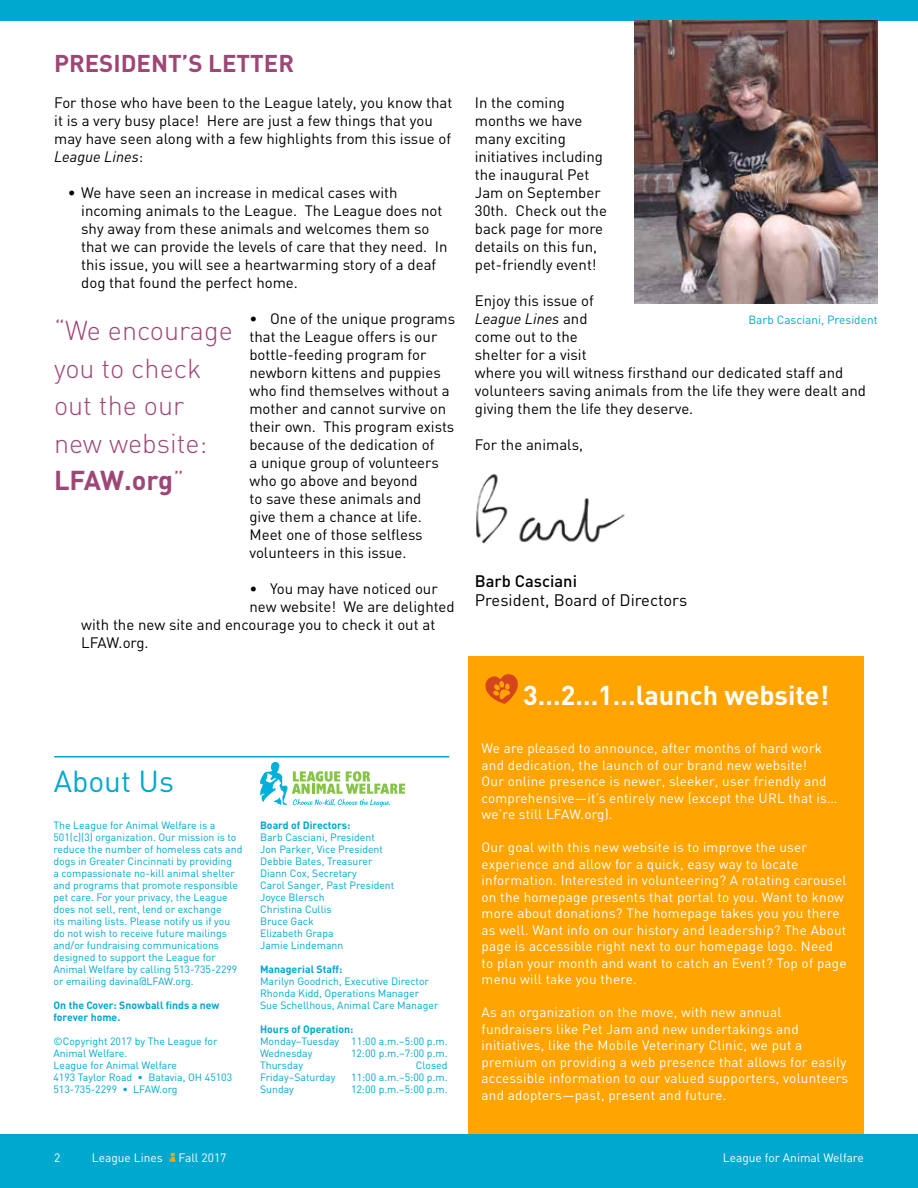
<style>
.page{position:relative;width:918px;height:1188px;background:#fff}
.page>*{position:absolute;margin:0;border:0;box-sizing:border-box;transform-origin:0 0}
.t1{font:30px "DIN";color:#00a7ce}
.t2{font:300 27px/37.5px "DIN";color:#9e4777}
.t3{font:700 27px "DIN";color:#fff}
.t4{font:700 24px "DIN";color:#9e4777}
.t5{font:16.5px "DIN";color:#000}
.t6{font:500 16.5px "DIN";color:#000}
.t7{font:15px/18px "DIN";color:#000}
.t8{font:italic 15px "DINOT";color:#000}
.t9{font:13.5px/16.5px "DIN";letter-spacing:.015em;color:#fff}
.t10{font:12px "DIN";color:#fff}
.t11{font:11.85px "DIN";color:#00a7ce}
.t12{font:10.5px/12px "DIN";color:#00a7ce}
.t13{font:700 10.5px/12px "DIN";color:#00a7ce}
.s1{font-family:"DIN";font-style:normal}
.s2{font-weight:700}
</style>
<div class="page">
<div style="left:0;top:1134px;width:918px;height:54px;background:#00a7ce"></div>
<div style="left:0;top:0;width:918px;height:21px;background:#00a7ce"></div>
<img style="left:634px;top:20px;width:244px;height:283px">
<svg style="left:169px;top:1153px;width:7px;height:9px"></svg>
<svg style="left:260px;top:762px;width:145px;height:45px"></svg>
<hr style="left:54px;top:756px;width:395px;height:2px;background:#00a7ce">
<div style="left:468px;top:657px;width:396px;height:477px;background:#ffa400"></div>
<svg style="left:485px;top:674px;width:33px;height:30px"></svg>
<img style="left:476px;top:474px;width:149px;height:70px">
<h3 class="t4" style="left:54px;top:48px;width:242px">PRESIDENT’S LETTER</h3>
<p class="t7" style="left:54px;top:93px;width:400px">For those who have been to the League lately, you know that it is a very busy place! Here are just a few things that you may have seen along with a few highlights from this issue of</p>
<p class="t8" style="left:54px;top:147px;width:90px">League Lines<span class="s1">:</span></p>
<p class="t7" style="left:81px;top:183px;width:368px;text-indent:-14px">• We have seen an increase in medical cases with incoming animals to the League. The League does not shy away from these animals and welcomes them so that we can provide the levels of care that they need. In this issue, you will see a heartwarming story of a deaf dog that found the perfect home.</p>
<p class="t7" style="left:249px;top:309px;width:207px">• One of the unique programs that the League offers is our bottle-feeding program for newborn kittens and puppies who find themselves without a mother and cannot survive on their own. This program exists because of the dedication of<br>a unique group of volunteers who go above and beyond<br>to save these animals and<br>give them a chance at life.<br>Meet one of those selfless volunteers in this issue.</p>
<p class="t7" style="left:249px;top:579px;width:190px">• You may have noticed our</p>
<p class="t7" style="left:249px;top:597px;width:207px">new website! We are delighted</p>
<p class="t7" style="left:81px;top:615px;width:356px">with the new site and encourage you to check it out at</p>
<p class="t7" style="left:81px;top:633px;width:69px">LFAW.org.</p>
<h2 class="t2" style="left:54px;top:312px;width:180px">“We encourage you to check out the our new website:<br><span class="s2">LFAW.org</span>”</h2>
<h1 class="t1" style="left:54px;top:762px;width:122px">About Us</h1>
<p class="t12" style="left:53px;top:819px;width:190px">The League for Animal Welfare is a 501(c)(3) organization. Our mission is to reduce the number of homeless cats and dogs in Greater Cincinnati by providing<br>a compassionate no-kill animal shelter and programs that promote responsible pet care. For your privacy, the League does not sell, rent, lend or exchange<br>its mailing lists. Please notify us if you do not wish to receive future mailings and/or fundraising communications designed to support the League for Animal Welfare by calling 513-735-2299 or emailing davina@LFAW.org.</p>
<p class="t13" style="left:53px;top:998px;width:168px">On the Cover: Snowball finds a new forever home.</p>
<p class="t12" style="left:53px;top:1035px;width:180px">©Copyright 2017 by The League for<br>Animal Welfare.<br>League for Animal Welfare<br>4193 Taylor Road • Batavia, OH 45103<br>513-735-2299 • LFAW.org</p>
<p class="t13" style="left:260px;top:819px;width:92px">Board of Directors:</p>
<p class="t12" style="left:260px;top:831px;width:136px">Barb Casciani, President<br>Jon Parker, Vice President<br>Debbie Bates, Treasurer<br>Diann Cox, Secretary<br>Carol Sanger, Past President<br>Joyce Blersch<br>Christina Cullis<br>Bruce Gack<br>Elizabeth Grapa<br>Jamie Lindemann</p>
<p class="t13" style="left:260px;top:963px;width:84px">Managerial Staff:</p>
<p class="t12" style="left:260px;top:975px;width:180px">Marilyn Goodrich, Executive Director<br>Rhonda Kidd, Operations Manager<br>Sue Schellhous, Animal Care Manager</p>
<p class="t13" style="left:260px;top:1023px;width:95px">Hours of Operation:</p>
<p class="t12" style="left:260px;top:1035px;width:189px">Monday–Tuesday 11:00 a.m.–5:00 p.m.<br>Wednesday</p>
<p class="t12" style="left:351px;top:1047px;width:98px">12:00 p.m.–7:00 p.m.</p>
<p class="t12" style="left:260px;top:1059px;width:45px">Thursday</p>
<p class="t12" style="left:416px;top:1059px;width:33px">Closed</p>
<p class="t12" style="left:260px;top:1071px;width:77px">Friday–Saturday</p>
<p class="t12" style="left:351px;top:1071px;width:98px">11:00 a.m.–5:00 p.m.</p>
<p class="t12" style="left:260px;top:1083px;width:35px">Sunday</p>
<p class="t12" style="left:351px;top:1083px;width:98px">12:00 p.m.–5:00 p.m.</p>
<p class="t7" style="left:475px;top:93px;width:134px">In the coming months we have many exciting initiatives including the inaugural Pet<br>Jam on September<br>30th. Check out the back page for more details on this fun, pet-friendly event!</p>
<p class="t7" style="left:475px;top:291px;width:121px">Enjoy this issue of</p>
<p class="t8" style="left:475px;top:309px;width:114px">League Lines <span class="s1">and</span></p>
<p class="t7" style="left:475px;top:327px;width:393px">come out to the<br>shelter for a visit<br>where you will witness firsthand our dedicated staff and volunteers saving animals from the life they were dealt and giving them the life they deserve.</p>
<p class="t7" style="left:475px;top:435px;width:110px">For the animals,</p>
<p class="t11" style="left:748px;top:312px;width:131px">Barb Casciani, President</p>
<p class="t6" style="left:475px;top:570px;width:104px">Barb Casciani</p>
<p class="t5" style="left:475px;top:590px;width:214px">President, Board of Directors</p>
<h2 class="t3" style="left:523px;top:678px;width:307px">3…2…1…launch website!</h2>
<p class="t9" style="left:482px;top:740px;width:357px">We are pleased to announce, after months of hard work and dedication, the launch of our brand new website!<br>Our online presence is newer, sleeker, user friendly and comprehensive—it’s entirely new (except the URL that is… we’re still LFAW.org).</p>
<p class="t9" style="left:482px;top:839px;width:366px">Our goal with this new website is to improve the user experience and allow for a quick, easy way to locate information. Interested in volunteering? A rotating carousel on the homepage presents that portal to you. Want to know more about donations? The homepage takes you you there as well. Want info on our history and leadership? The About page is accessible right next to our homepage logo. Need to plan your month and want to catch an Event? Top of page menu will take you there.</p>
<p class="t9" style="left:482px;top:1004px;width:368px">As an organization on the move, with new annual fundraisers like Pet Jam and new undertakings and initiatives, like the Mobile Veterinary Clinic, we put a premium on providing a web presence that allows for easily accessible information to our valued supporters, volunteers and adopters—past, present and future.</p>
<p class="t10" style="left:54px;top:1150px;width:8px">2</p>
<p class="t10" style="left:92px;top:1150px;width:73px">League Lines</p>
<p class="t10" style="left:179px;top:1150px;width:49px">Fall 2017</p>
<p class="t10" style="left:723px;top:1150px;width:143px">League for Animal Welfare</p>
</div>
